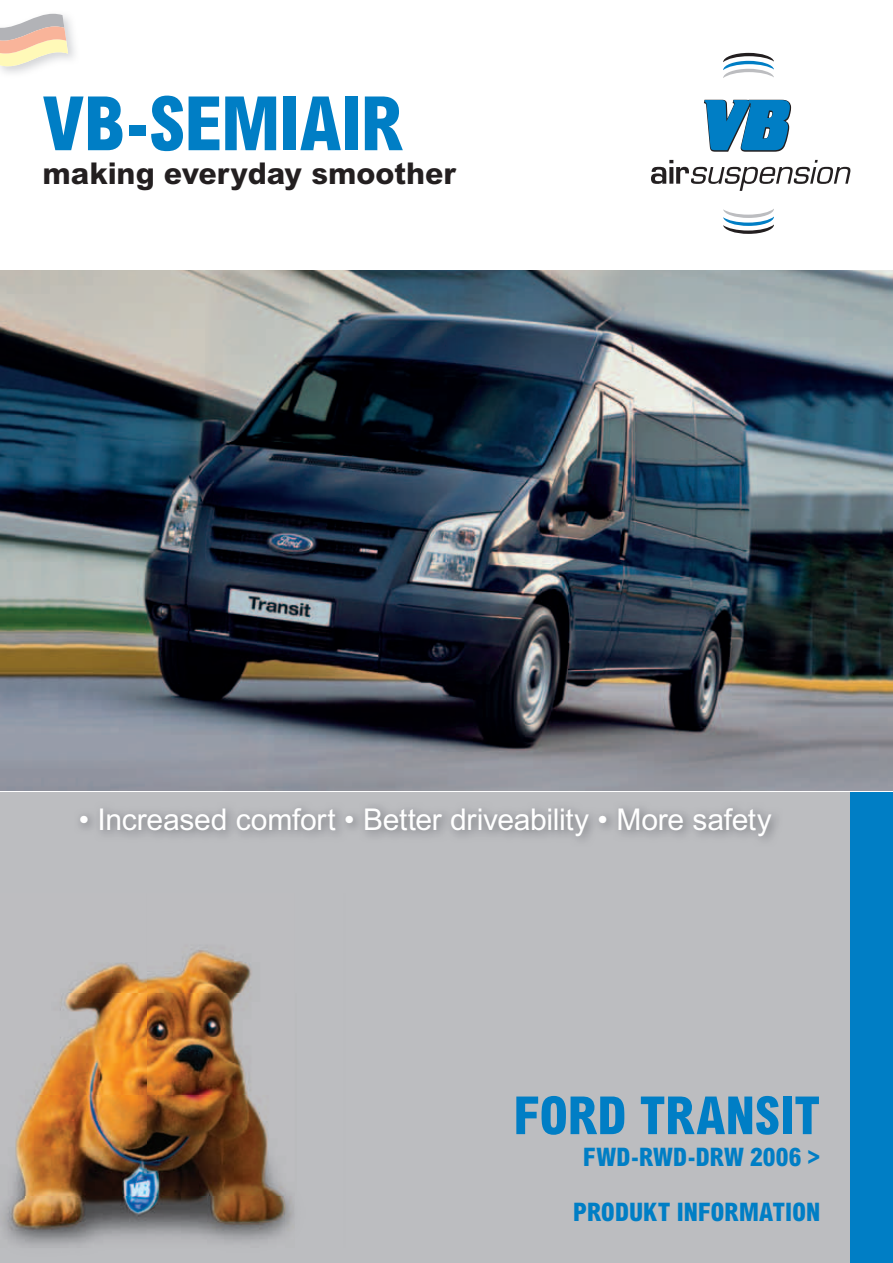
<style>
.page{position:relative;width:893px;height:1263px;background:#fff}
.page>*{position:absolute;margin:0;border:0;box-sizing:border-box;transform-origin:0 0}
.t1{font:800 condensed 75px "Arial MT Std";letter-spacing:-.01em;color:#007ec5}
.t2{font:800 condensed 52.5px "Arial MT Std";letter-spacing:-.005em;color:#007ec5}
.t3{font:30px "Arial MT Std";letter-spacing:-.01em;color:#fff}
.t4{font:800 30px "Arial MT Std";color:#231f20}
.t5{font:800 condensed 25.5px/54.9px "Arial MT Std";color:#007ec5;text-align:center}
</style>
<div class="page">
<div style="left:0;top:787px;width:893px;height:476px;background:#bcbdc0"></div>
<div style="left:850px;top:787px;width:43px;height:476px;background:#007ec5"></div>
<img style="left:1px;top:950px;width:293px;height:297px">
<svg style="left:723px;top:53px;width:51px;height:25px"></svg>
<svg style="left:723px;top:209px;width:51px;height:25px"></svg>
<svg style="left:651px;top:160px;width:200px;height:31px"></svg>
<svg style="left:704px;top:100px;width:87px;height:52px"></svg>
<img style="left:12px;top:14px;width:52px;height:12px">
<svg style="left:0;top:26px;width:68px;height:40px"></svg>
<hr style="left:0;top:789px;width:893px;height:3px;background:#fff">
<img style="left:0;top:270px;width:893px;height:521px">
<h1 class="t1" style="left:43px;top:78px;width:362px">VB-SEMIAIR</h1>
<p class="t4" style="left:43px;top:155px;width:415px">making everyday smoother</p>
<p class="t3" style="left:79px;top:802px;width:694px">• Increased comfort • Better driveability • More safety</p>
<h2 class="t2" style="left:514px;top:1083px;width:308px">FORD TRANSIT</h2>
<p class="t5" style="left:573px;top:1129px;width:249px">FWD-RWD-DRW 2006 &gt;<br>PRODUKT INFORMATION</p>
</div>
